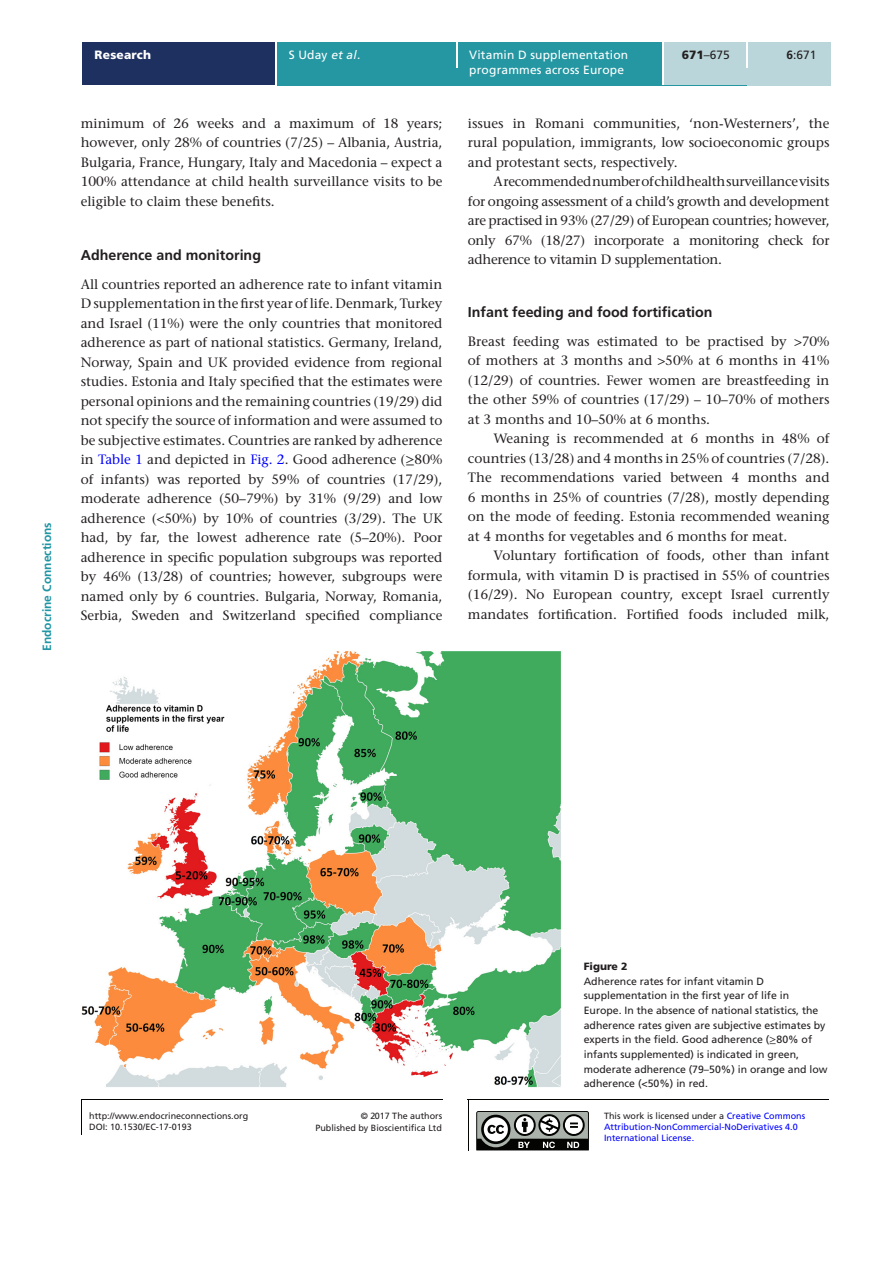
<style>
.page{position:relative;width:893px;height:1263px;background:#fff}
.page>*{position:absolute;margin:0;border:0;box-sizing:border-box;transform-origin:0 0}
.t1{font:700 14.25px "Frutiger LT Std";color:#231f20}
.TXT{font:500 13.5px/19.5px "Stone Serif Std";color:#231f20;text-align:justify}
.TXI{font:500 13.5px/19.5px "Stone Serif Std";color:#231f20;text-align:justify}
.t2{font:12px/14.7px "Frutiger LT Std";letter-spacing:.015em;color:#fff}
.t3{font:700 12px "Frutiger LT Std";color:#2195a3}
.t4{font:12px "Frutiger LT Std";color:#231f20}
.t5{font:900 12px "Frutiger LT Std";letter-spacing:.015em;color:#fff}
.FC{font:10.5px/14.7px "Frutiger LT Std";color:#231f20}
.FC-2{font:900 10.5px "Frutiger LT Std";color:#231f20}
.t6{font:9px/11.2px "Frutiger LT Std";color:#00f}
.t7{font:9px/11.9px "Frutiger LT Std";color:#231f20;text-align:right}
.s1{font-style:italic}
.s2{font-weight:900}
.s3{font-weight:700}
.s4{color:#00f}
.s5{font-family:"STIX General";font-weight:400}
.s6{font-family:"STIX General"}
.s7{color:#231f20}
</style>
<div class="page">
<hr style="left:468px;top:1099px;width:1px;height:52px;background:#040503">
<hr style="left:468px;top:1099px;width:361px;height:1px;background:#040503">
<svg style="left:476px;top:1111px;width:113px;height:40px"></svg>
<div style="left:82px;top:43px;width:194px;height:42px;background:#1e3060"></div>
<div style="left:277px;top:51px;width:554px;height:34px;background:#2597a2"></div>
<div style="left:277px;top:43px;width:179px;height:8px;background:#2597a2"></div>
<hr style="left:456px;top:43px;width:2px;height:25px;background:#fff">
<div style="left:458px;top:43px;width:205px;height:42px;background:#2597a2"></div>
<hr style="left:663px;top:43px;width:1px;height:42px;background:#fff">
<div style="left:664px;top:43px;width:83px;height:42px;background:#bbd6da"></div>
<div style="left:747px;top:68px;width:84px;height:17px;background:#bbd6da"></div>
<svg style="left:747px;top:51px;width:1px;height:17px"></svg>
<div style="left:748px;top:43px;width:83px;height:25px;background:#bbd6da"></div>
<hr style="left:81px;top:1099px;width:1px;height:36px;background:#040503">
<hr style="left:81px;top:1099px;width:361px;height:1px;background:#040503">
<img style="left:81px;top:651px;width:480px;height:436px">
<p class="t3" style="left:40px;top:651px;width:130px;rotate:-90deg">Endocrine Connections</p>
<p class="t5" style="left:95px;top:48px;width:58px">Research</p>
<p class="t2" style="left:289px;top:48px;width:73px">S Uday <span class="s1">et al</span>.</p>
<p class="t2" style="left:469px;top:48px;width:161px">Vitamin D supplementation programmes across Europe</p>
<p class="t4" style="left:682px;top:48px;width:50px"><span class="s2">671</span>–675</p>
<p class="t4" style="left:786px;top:48px;width:32px"><span class="s3">6</span>:671</p>
<p class="TXI" style="left:81px;top:113px;width:363px">minimum of 26 weeks and a maximum of 18 years; however, only 28% of countries (7/25) – Albania, Austria, Bulgaria, France, Hungary, Italy and Macedonia – expect a 100% attendance at child health surveillance visits to be eligible to claim these benefits.</p>
<h2 class="t1" style="left:81px;top:246px;width:182px">Adherence and monitoring</h2>
<p class="TXT" style="left:81px;top:274px;width:363px">All countries reported an adherence rate to infant vitamin D supplementation in the first year of life. Denmark, Turkey and Israel (11%) were the only countries that monitored adherence as part of national statistics. Germany, Ireland, Norway, Spain and UK provided evidence from regional studies. Estonia and Italy specified that the estimates were personal opinions and the remaining countries (19/29) did not specify the source of information and were assumed to be subjective estimates. Countries are ranked by adherence in <span class="s4">Table 1</span> and depicted in <span class="s4">Fig. 2</span>. Good adherence (<span class="s5">≥</span>80% of infants) was reported by 59% of countries (17/29), moderate adherence (50–79%) by 31% (9/29) and low adherence (&lt;50%) by 10% of countries (3/29). The UK had, by far, the lowest adherence rate (5–20%). Poor adherence in specific population subgroups was reported by 46% (13/28) of countries; however, subgroups were named only by 6 countries. Bulgaria, Norway, Romania, Serbia, Sweden and Switzerland specified compliance</p>
<p class="TXT" style="left:468px;top:113px;width:363px">issues in Romani communities, ‘non-Westerners’, the rural population, immigrants, low socioeconomic groups and protestant sects, respectively.</p>
<p class="TXI" style="left:468px;top:172px;width:363px;text-indent:26px">A recommended number of child health surveillance visits for ongoing assessment of a child’s growth and development are practised in 93% (27/29) of European countries; however, only 67% (18/27) incorporate a monitoring check for adherence to vitamin D supplementation.</p>
<h2 class="t1" style="left:468px;top:303px;width:246px">Infant feeding and food fortification</h2>
<p class="TXT" style="left:468px;top:331px;width:363px">Breast feeding was estimated to be practised by &gt;70% of mothers at 3 months and &gt;50% at 6 months in 41% (12/29) of countries. Fewer women are breastfeeding in the other 59% of countries (17/29) – 10–70% of mothers at 3 months and 10–50% at 6 months.</p>
<p class="TXI" style="left:468px;top:429px;width:363px;text-indent:26px">Weaning is recommended at 6 months in 48% of countries (13/28) and 4 months in 25% of countries (7/28).<br>The recommendations varied between 4 months and 6 months in 25% of countries (7/28), mostly depending on the mode of feeding. Estonia recommended weaning at 4 months for vegetables and 6 months for meat.</p>
<p class="TXI" style="left:468px;top:546px;width:363px;text-indent:26px">Voluntary fortification of foods, other than infant formula, with vitamin D is practised in 55% of countries (16/29). No European country, except Israel currently mandates fortification. Fortified foods included milk,</p>
<p class="t7" style="left:89px;top:1110px;width:161px">http://www.endocrineconnections.org</p>
<p class="t7" style="left:315px;top:1110px;width:128px">© 2017 The authors<br>Published by Bioscientifica Ltd</p>
<p class="t7" style="left:89px;top:1121px;width:104px">DOI: 10.1530/EC-17-0193</p>
<p class="FC-2" style="left:584px;top:960px;width:45px">Figure 2</p>
<p class="FC" style="left:584px;top:974px;width:245px">Adherence rates for infant vitamin D supplementation in the first year of life in Europe. In the absence of national statistics, the adherence rates given are subjective estimates by experts in the field. Good adherence (<span class="s6">≥</span>80% of infants supplemented) is indicated in green, moderate adherence (79–50%) in orange and low adherence (&lt;50%) in red.</p>
<p class="t6" style="left:604px;top:1110px;width:203px"><span class="s7">This work is licensed under a</span> Creative Commons<br>Attribution-NonCommercial-NoDerivatives 4.0<br>International License.</p>
</div>
